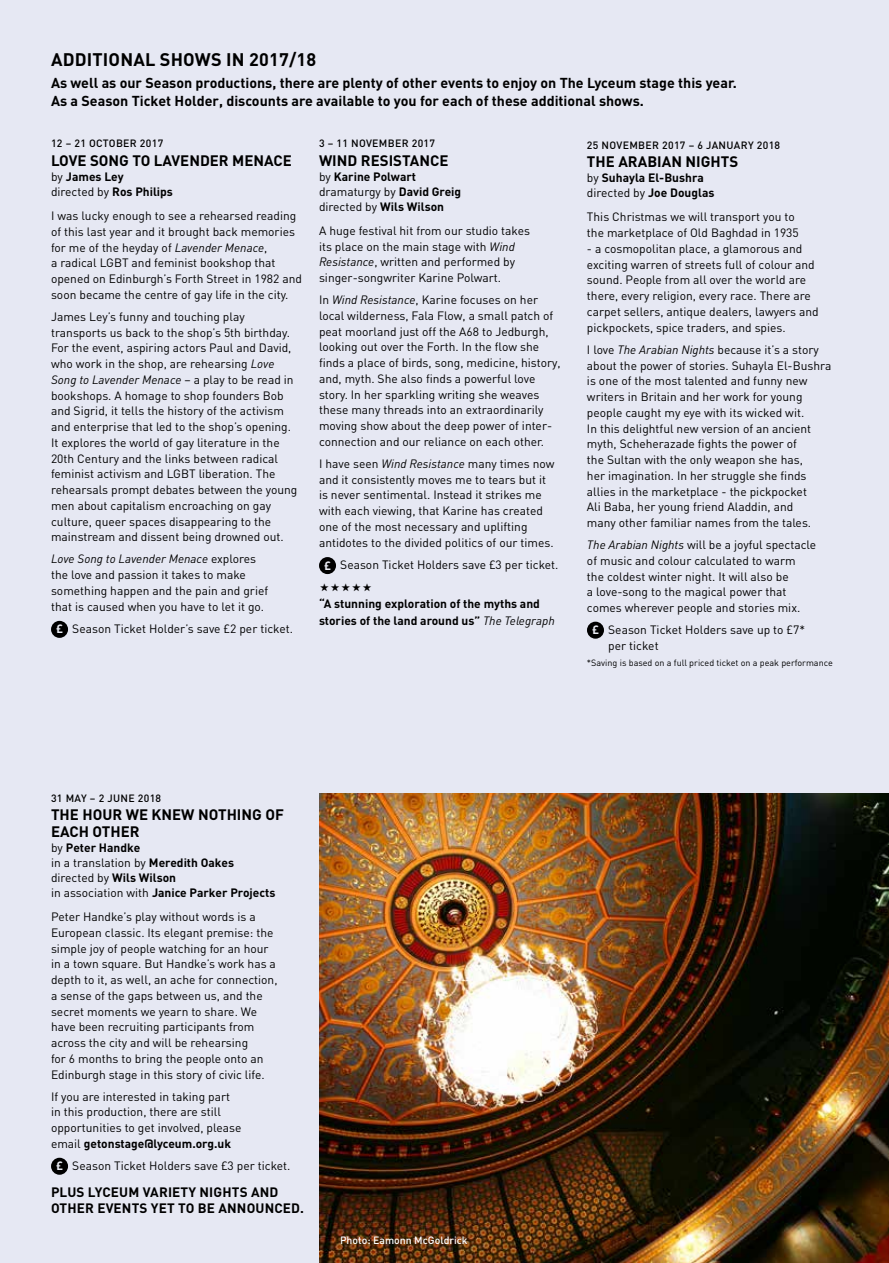
<style>
.page{position:relative;width:889px;height:1263px;background:#e6e8f3}
.page>*{position:absolute;margin:0;border:0;box-sizing:border-box;transform-origin:0 0}
.t1{font:700 18px "DIN";letter-spacing:.01em;color:#000}
.t2{font:700 15px/16.5px "DIN";color:#000}
.t3{font:700 14.25px/18px "DIN";color:#000}
.t4{font:700 13.5px/16.5px "DIN";letter-spacing:.01em;color:#000}
.t5{font:12px/15.8px "DIN";color:#000}
.t6{font:700 12px/15px "DIN";color:#000}
.t7{font:italic 12px "DIN Pro";color:#000}
.t8{font:700 12px "DIN";color:#ebedf5}
.t9{font:500 10.5px "DIN";letter-spacing:.03em;color:#000}
.t10{font:500 10.5px "DIN";color:#fff}
.t11{font:9px "DIN";color:#000}
.s1{font-weight:400}
.s2{font-family:"DIN Pro";font-style:italic}
.s3{font-family:"DIN";font-style:normal}
.s4{font-weight:700;color:#ebedf5}
.s5{font-family:"DIN Pro";font-weight:400;font-style:italic}
.s6{font-weight:700}
</style>
<div class="page">
<img style="left:319px;top:793px;width:570px;height:470px">
<div style="left:587px;top:622px;width:17px;height:17px;background:#000;border-radius:50%"></div>
<div style="left:51px;top:1158px;width:17px;height:17px;background:#000;border-radius:50%"></div>
<div style="left:319px;top:557px;width:17px;height:17px;background:#000;border-radius:50%"></div>
<div style="left:51px;top:621px;width:17px;height:17px;background:#000;border-radius:50%"></div>
<svg style="left:320px;top:583px;width:51px;height:8px"></svg>
<h1 class="t1" style="left:51px;top:48px;width:267px">ADDITIONAL SHOWS IN 2017/18</h1>
<p class="t3" style="left:51px;top:73px;width:687px">As well as our Season productions, there are plenty of other events to enjoy on The Lyceum stage this year.<br>As a Season Ticket Holder, discounts are available to you for each of these additional shows.</p>
<p class="t9" style="left:51px;top:137px;width:114px">12 – 21 OCTOBER 2017</p>
<p class="t2" style="left:51px;top:151px;width:242px">LOVE SONG TO LAVENDER MENACE</p>
<p class="t6" style="left:51px;top:168px;width:123px"><span class="s1">by</span> James Ley<br><span class="s1">directed by</span> Ros Philips</p>
<p class="t5" style="left:51px;top:208px;width:252px">I was lucky enough to see a rehearsed reading of this last year and it brought back memories for me of the heyday of <span class="s2">Lavender Menace</span>,<br>a radical LGBT and feminist bookshop that opened on Edinburgh’s Forth Street in 1982 and soon became the centre of gay life in the city.</p>
<p class="t5" style="left:51px;top:308px;width:242px">James Ley’s funny and touching play transports us back to the shop’s 5th birthday.<br>For the event, aspiring actors Paul and David, who work in the shop, are rehearsing <span class="s2">Love</span></p>
<p class="t7" style="left:51px;top:370px;width:244px">Song to Lavender Menace <span class="s3">– a play to be read in</span></p>
<p class="t5" style="left:51px;top:387px;width:248px">bookshops. A homage to shop founders Bob and Sigrid, it tells the history of the activism and enterprise that led to the shop’s opening.<br>It explores the world of gay literature in the 20th Century and the links between radical feminist activism and LGBT liberation. The rehearsals prompt debates between the young men about capitalism encroaching on gay culture, queer spaces disappearing to the mainstream and dissent being drowned out.</p>
<p class="t7" style="left:51px;top:550px;width:207px">Love Song to Lavender Menace <span class="s3">explores</span></p>
<p class="t5" style="left:51px;top:567px;width:219px">the love and passion it takes to make something happen and the pain and grief that is caused when you have to let it go.</p>
<p class="t5" style="left:56px;top:620px;width:238px"><span class="s4">£</span> Season Ticket Holder’s save £2 per ticket.</p>
<p class="t9" style="left:319px;top:136px;width:118px">3 – 11 NOVEMBER 2017</p>
<p class="t2" style="left:319px;top:151px;width:131px">WIND RESISTANCE</p>
<p class="t6" style="left:319px;top:168px;width:144px"><span class="s1">by</span> Karine Polwart <span class="s1">dramaturgy by</span> David Greig <span class="s1">directed by</span> Wils Wilson</p>
<p class="t5" style="left:319px;top:222px;width:212px">A huge festival hit from our studio takes its place on the main stage with <span class="s2">Wind Resistance</span>, written and performed by singer-songwriter Karine Polwart.</p>
<p class="t5" style="left:319px;top:292px;width:243px">In <span class="s2">Wind Resistance</span>, Karine focuses on her local wilderness, Fala Flow, a small patch of peat moorland just off the A68 to Jedburgh, looking out over the Forth. In the flow she finds a place of birds, song, medicine, history, and, myth. She also finds a powerful love story. In her sparkling writing she weaves these many threads into an extraordinarily moving show about the deep power of inter&shy;connection and our reliance on each other.</p>
<p class="t5" style="left:319px;top:455px;width:237px">I have seen <span class="s2">Wind Resistance</span> many times now and it consistently moves me to tears but it is never sentimental. Instead it strikes me with each viewing, that Karine has created one of the most necessary and uplifting antidotes to the divided politics of our times.</p>
<p class="t5" style="left:340px;top:556px;width:220px">Season Ticket Holders save £3 per ticket.</p>
<p class="t6" style="left:319px;top:595px;width:237px;line-height:16.5px">“A stunning exploration of the myths and stories of the land around us” <span class="s5">The Telegraph</span></p>
<p class="t8" style="left:324px;top:557px;width:8px">£</p>
<p class="t9" style="left:587px;top:138px;width:195px">25 NOVEMBER 2017 – 6 JANUARY 2018</p>
<p class="t2" style="left:587px;top:153px;width:153px">THE ARABIAN NIGHTS</p>
<p class="t6" style="left:587px;top:170px;width:129px"><span class="s1">by</span> Suhayla El-Bushra <span class="s1">directed by</span> Joe Douglas</p>
<p class="t5" style="left:587px;top:209px;width:213px">This Christmas we will transport you to the marketplace of Old Baghdad in 1935</p>
<p class="t5" style="left:587px;top:240px;width:233px">- a cosmopolitan place, a glamorous and exciting warren of streets full of colour and sound. People from all over the world are there, every religion, every race. There are carpet sellers, antique dealers, lawyers and pickpockets, spice traders, and spies.</p>
<p class="t5" style="left:587px;top:341px;width:246px">I love <span class="s2">The Arabian Nights</span> because it’s a story about the power of stories. Suhayla El-Bushra is one of the most talented and funny new writers in Britain and her work for young people caught my eye with its wicked wit.<br>In this delightful new version of an ancient myth, Scheherazade fights the power of<br>the Sultan with the only weapon she has,<br>her imagination. In her struggle she finds allies in the marketplace - the pickpocket<br>Ali Baba, her young friend Aladdin, and<br>many other familiar names from the tales.</p>
<p class="t5" style="left:587px;top:537px;width:231px"><span class="s2">The Arabian Nights</span> will be a joyful spectacle of music and colour calculated to warm<br>the coldest winter night. It will also be<br>a love-song to the magical power that comes wherever people and stories mix.</p>
<p class="t5" style="left:608px;top:622px;width:198px">Season Ticket Holders save up to £7* per ticket</p>
<p class="t11" style="left:587px;top:657px;width:247px">*Saving is based on a full priced ticket on a peak performance</p>
<p class="t8" style="left:592px;top:622px;width:8px">£</p>
<p class="t9" style="left:51px;top:791px;width:112px">31 MAY – 2 JUNE 2018</p>
<p class="t2" style="left:51px;top:806px;width:234px">THE HOUR WE KNEW NOTHING OF<br>EACH OTHER</p>
<p class="t6" style="left:51px;top:839px;width:226px"><span class="s1">by</span> Peter Handke<br><span class="s1">in a translation by</span> Meredith Oakes <span class="s1">directed by</span> Wils Wilson<br><span class="s1">in association with</span> Janice Parker Projects</p>
<p class="t5" style="left:51px;top:909px;width:228px">Peter Handke’s play without words is a European classic. Its elegant premise: the simple joy of people watching for an hour in a town square. But Handke’s work has a depth to it, as well, an ache for connection, a sense of the gaps between us, and the secret moments we yearn to share. We have been recruiting participants from across the city and will be rehearsing<br>for 6 months to bring the people onto an Edinburgh stage in this story of civic life.</p>
<p class="t5" style="left:51px;top:1088px;width:192px">If you are interested in taking part in this production, there are still opportunities to get involved, please email <span class="s6">getonstage@lyceum.org.uk</span></p>
<p class="t5" style="left:72px;top:1158px;width:220px">Season Ticket Holders save £3 per ticket.</p>
<p class="t8" style="left:56px;top:1158px;width:8px">£</p>
<p class="t4" style="left:51px;top:1183px;width:255px">PLUS LYCEUM VARIETY NIGHTS AND<br>OTHER EVENTS YET TO BE ANNOUNCED.</p>
<p class="t10" style="left:340px;top:1233px;width:129px">Photo: Eamonn McGoldrick</p>
</div>
